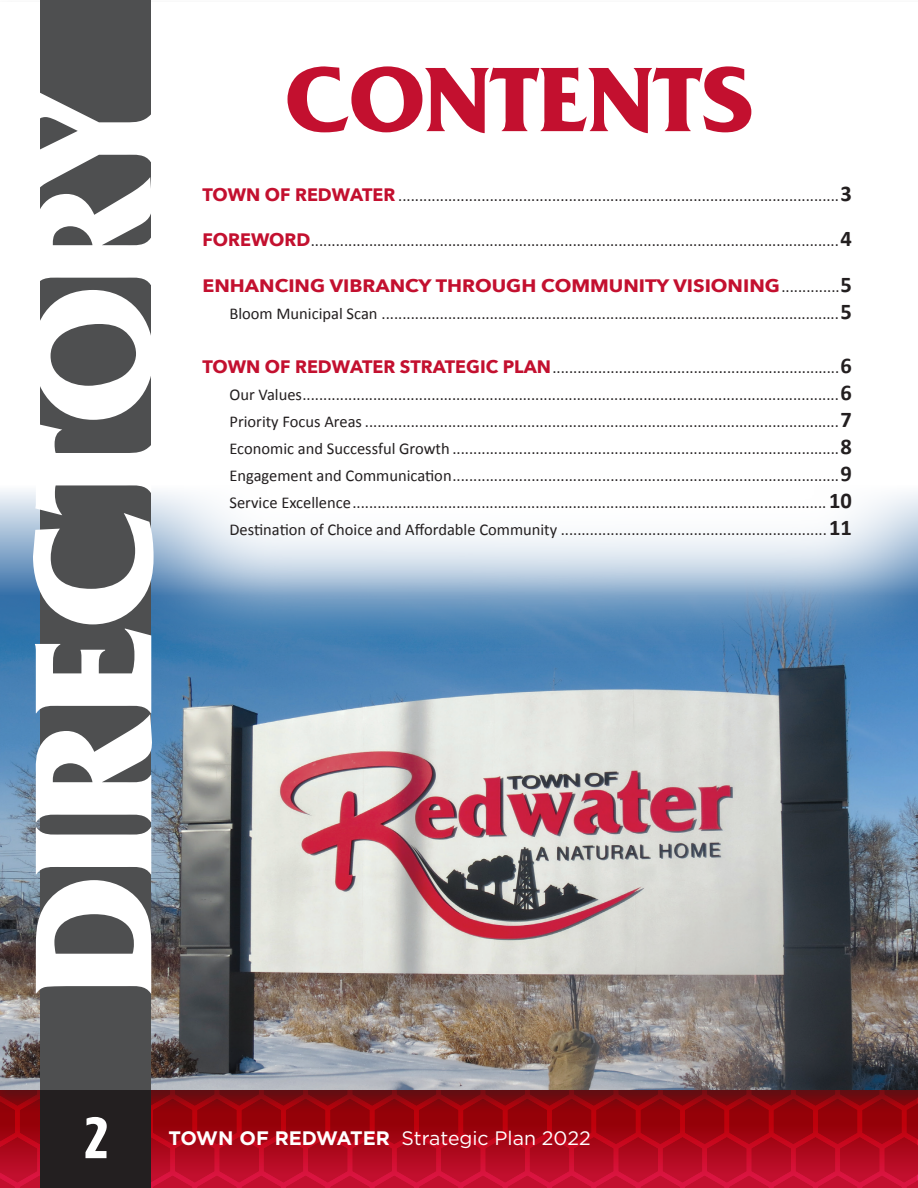
<style>
.page{position:relative;width:918px;height:1188px;background:#fff}
.page>*{position:absolute;margin:0;border:0;box-sizing:border-box;transform-origin:0 0}
.t1{font:700 175.5px "Friz Quadrata";color:#fff}
.t2{font:700 96px "Friz Quadrata";color:#c3102f}
.t3{font:700 58.5px "Gotham Condensed";color:#fff;scale:1.27 1}
.t4{font:19.5px "Gotham";color:#fff}
.t5{font:700 18px "Avenir Next";color:#c3102f;scale:1.09 1}
.t6{font:16.5px/27px "Calibri";color:#231f20;text-align:justify}
.s1{font-family:"Avenir Next";font-weight:700;font-size:18px;color:#c3102f}
.s2{font-weight:700;font-size:22.5px}
.s3{font-family:"Calibri";font-weight:400;font-size:16.5px;color:#231f20}
.s4{font-family:"Calibri";font-size:22.5px;color:#231f20}
.s5{font-weight:700}
</style>
<div class="page">
<svg style="left:0;top:1115px;width:918px;height:73px;background:#b2081e"></svg>
<div style="left:40px;top:1087px;width:111px;height:101px;background:#231f20"></div>
<div style="left:0;top:0;width:918px;height:1115px;background:#231f20;opacity:.52"></div>
<div style="left:0;top:2px;width:918px;height:1087px;background:#fff"></div>
<img style="left:151px;top:665px;width:767px;height:425px">
<svg style="left:0;top:490px;width:40px;height:83px;background:#aac2da"></svg>
<img style="left:0;top:573px;width:40px;height:517px">
<svg style="left:151px;top:492px;width:767px;height:173px"></svg>
<div style="left:40px;top:0;width:111px;height:1090px;background:#4e4f50"></div>
<hr style="left:916px;top:681px;width:2px;height:410px;background:#fff">
<h1 class="t1" style="left:-3px;top:996px;width:908px;rotate:-90deg">DIRECTORY</h1>
<h2 class="t2" style="left:286px;top:47px;width:468px">CONTENTS</h2>
<p class="t6" style="left:202px;top:181px;width:651px"><span class="s1">TOWN OF REDWATER</span> ..........................................................................................................<span class="s2">3</span></p>
<p class="t6" style="left:202px;top:227px;width:651px"><span class="s1">FOREWORD</span>...............................................................................................................................<span class="s2">4</span></p>
<p class="t5" style="left:202px;top:270px;width:597px">ENHANCING VIBRANCY THROUGH COMMUNITY VISIONING<span class="s3">..............</span><span class="s4">5</span></p>
<p class="t6" style="left:229px;top:299px;width:624px">Bloom Municipal Scan ..............................................................................................................<span class="s2">5</span></p>
<p class="t6" style="left:229px;top:353px;width:624px;text-indent:-27px"><span class="s1">TOWN OF REDWATER STRATEGIC PLAN</span>.....................................................................<span class="s2">6<br></span>Our Values.................................................................................................................................<span class="s2">6<br></span>Priority Focus Areas ..................................................................................................................<span class="s2">7<br></span>Economic and Successful Growth .............................................................................................<span class="s2">8<br></span>Engagement and Communication.............................................................................................<span class="s2">9<br></span>Service Excellence.................................................................................................................. <span class="s2">10<br></span>Destination of Choice and Affordable Community ................................................................<span class="s2">11</span></p>
<h3 class="t3" style="left:84px;top:1103px;width:20px">2</h3>
<p class="t4" style="left:168px;top:1127px;width:424px"><span class="s5">TOWN OF REDWATER</span> Strategic Plan 2022</p>
</div>
